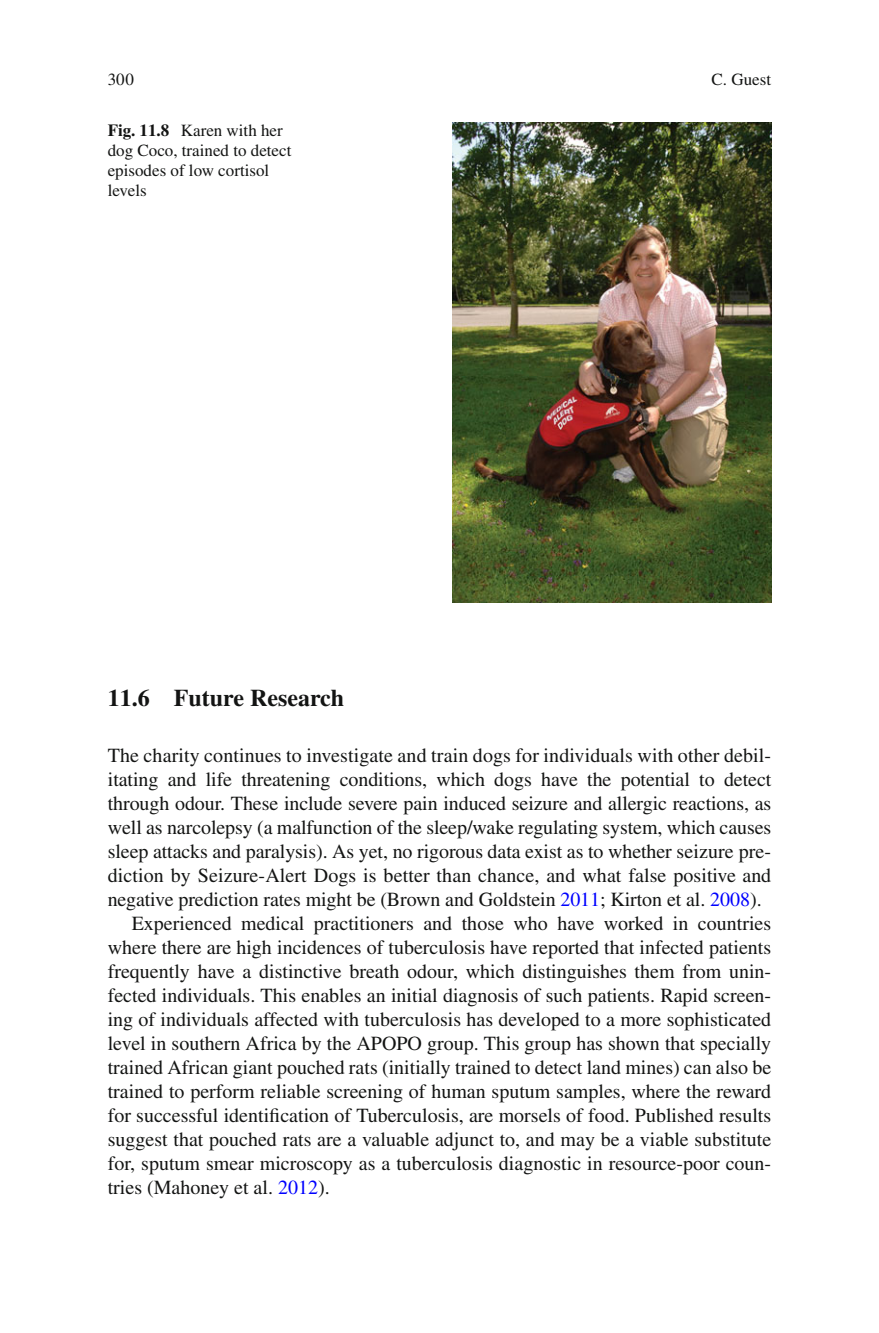
<style>
.page{position:relative;width:879px;height:1333px;background:#fff}
.page>*{position:absolute;margin:0;border:0;box-sizing:border-box;transform-origin:0 0}
.t1{font:700 24px "Times";color:#131413}
.t2{font:20px "Times";color:#131413}
.t3{font:17px/20px "Times";color:#131413}
.s1{font-weight:700}
.s2{color:#00f}
</style>
<div class="page">
<img style="left:452px;top:122px;width:319px;height:480px">
<p class="t3" style="left:108px;top:71px;width:28px">300</p>
<p class="t3" style="left:108px;top:121px;width:185px"><span class="s1">Fig. 11.8</span> Karen with her dog Coco, trained to detect episodes of low cortisol levels</p>
<p class="t1" style="left:108px;top:688px;width:238px">11.6 Future Research</p>
<p class="t3" style="left:711px;top:71px;width:61px">C. Guest</p>
<p class="t2" style="left:108px;top:747px;width:665px">The charity continues to investigate and train dogs for individuals with other debil-</p>
<p class="t2" style="left:108px;top:771px;width:665px">itating and life threatening conditions, which dogs have the potential to detect</p>
<p class="t2" style="left:108px;top:795px;width:665px">through odour. These include severe pain induced seizure and allergic reactions, as</p>
<p class="t2" style="left:108px;top:819px;width:665px">well as narcolepsy (a malfunction of the sleep/wake regulating system, which causes</p>
<p class="t2" style="left:108px;top:843px;width:665px">sleep attacks and paralysis). As yet, no rigorous data exist as to whether seizure pre-</p>
<p class="t2" style="left:108px;top:867px;width:665px">diction by Seizure-Alert Dogs is better than chance, and what false positive and</p>
<p class="t2" style="left:108px;top:891px;width:655px">negative prediction rates might be (Brown and Goldstein <span class="s2">2011</span> ; Kirton et al. <span class="s2">2008</span> ).</p>
<p class="t2" style="left:132px;top:915px;width:641px">Experienced medical practitioners and those who have worked in countries</p>
<p class="t2" style="left:108px;top:939px;width:665px">where there are high incidences of tuberculosis have reported that infected patients</p>
<p class="t2" style="left:108px;top:963px;width:665px">frequently have a distinctive breath odour, which distinguishes them from unin-</p>
<p class="t2" style="left:108px;top:987px;width:665px">fected individuals. This enables an initial diagnosis of such patients. Rapid screen-</p>
<p class="t2" style="left:108px;top:1011px;width:665px">ing of individuals affected with tuberculosis has developed to a more sophisticated</p>
<p class="t2" style="left:108px;top:1035px;width:665px">level in southern Africa by the APOPO group. This group has shown that specially</p>
<p class="t2" style="left:108px;top:1059px;width:665px">trained African giant pouched rats (initially trained to detect land mines) can also be</p>
<p class="t2" style="left:108px;top:1083px;width:665px">trained to perform reliable screening of human sputum samples, where the reward</p>
<p class="t2" style="left:108px;top:1107px;width:665px">for successful identification of Tuberculosis, are morsels of food. Published results</p>
<p class="t2" style="left:108px;top:1131px;width:665px">suggest that pouched rats are a valuable adjunct to, and may be a viable substitute</p>
<p class="t2" style="left:108px;top:1155px;width:665px">for, sputum smear microscopy as a tuberculosis diagnostic in resource-poor coun-</p>
<p class="t2" style="left:108px;top:1179px;width:223px">tries (Mahoney et al. <span class="s2">2012</span> ).</p>
</div>
